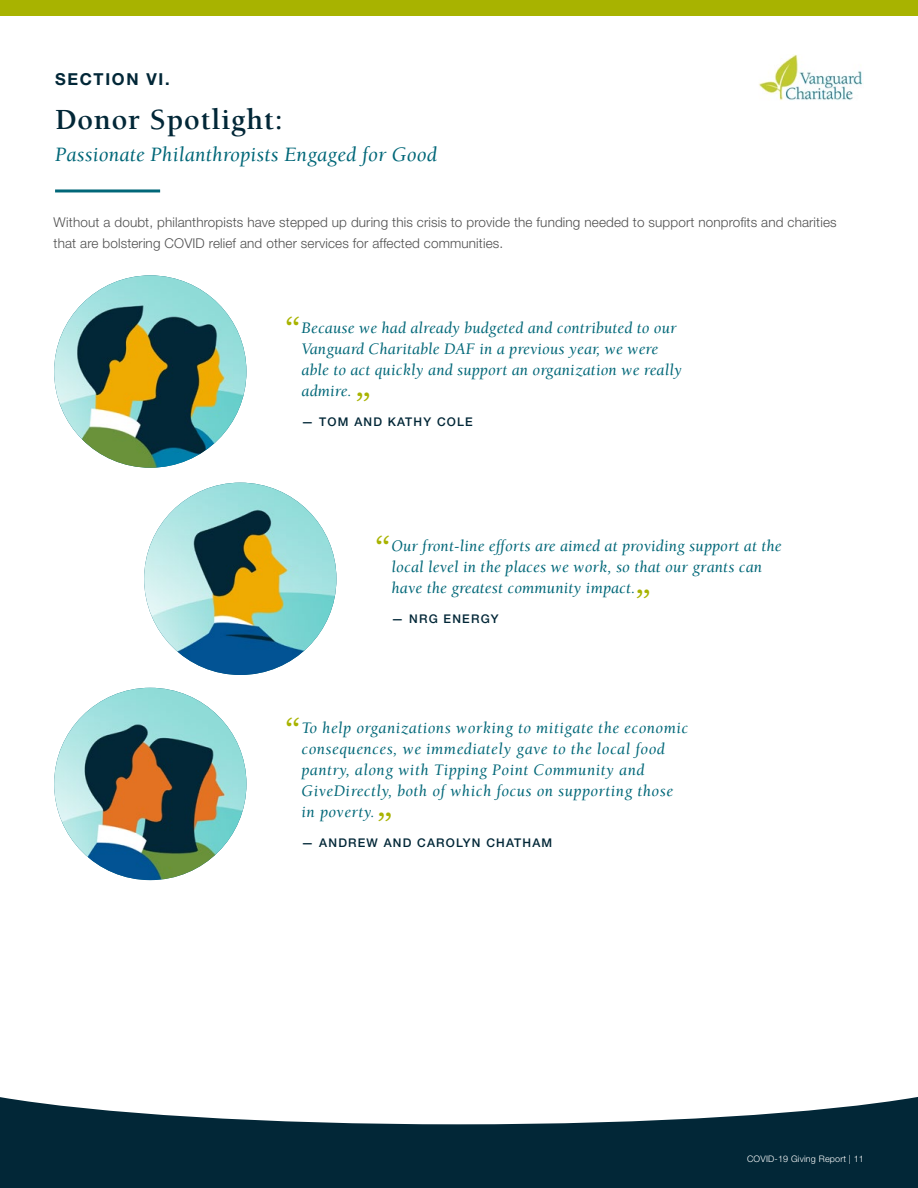
<style>
.page{position:relative;width:918px;height:1188px;background:#fff}
.page>*{position:absolute;margin:0;border:0;box-sizing:border-box;transform-origin:0 0}
.t1{font:italic 700 36px "Berkeley Std";color:#a8b300}
.t2{font:700 30px "Berkeley Std";letter-spacing:.03em;color:#022737}
.t3{font:italic 21px "Berkeley Std";letter-spacing:.01em;color:#016778}
.t4{font:italic 16.5px/21px "Berkeley Std";letter-spacing:.01em;color:#016778}
.t5{font:italic 16.5px/21px "Berkeley Std";letter-spacing:.03em;color:#016778}
.t6{font:700 16.5px "Helvetica Neue LT Std";letter-spacing:.1em;color:#022737}
.t7{font:300 13.5px/21px "Helvetica Neue LT Std";letter-spacing:.01em;color:#505050}
.t8{font:500 12px "Helvetica Neue LT Std";letter-spacing:.1em;color:#022737}
.t9{font:300 9px "Helvetica Neue LT Std";letter-spacing:.02em;color:#fff}
</style>
<div class="page">
<img style="left:759px;top:54px;width:104px;height:47px">
<div style="left:0;top:0;width:918px;height:15px;background:#a8b300"></div>
<svg style="left:0;top:1097px;width:918px;height:91px;fill:#022737"></svg>
<img style="left:54px;top:275px;width:192px;height:193px;border-radius:96px">
<img style="left:144px;top:483px;width:192px;height:192px;border-radius:96px">
<img style="left:54px;top:688px;width:192px;height:192px;border-radius:96px">
<hr style="left:55px;top:189px;width:105px;height:3px;background:#016778">
<p class="t6" style="left:55px;top:69px;width:116px">SECTION VI.</p>
<h2 class="t2" style="left:55px;top:104px;width:229px">Donor Spotlight:</h2>
<p class="t3" style="left:55px;top:143px;width:383px">Passionate Philanthropists Engaged for Good</p>
<p class="t7" style="left:54px;top:211px;width:785px">Without a doubt, philanthropists have stepped up during this crisis to provide the funding needed to support nonprofits and charities that are bolstering COVID relief and other services for affected communities.</p>
<h1 class="t1" style="left:284px;top:310px;width:17px">“</h1>
<p class="t4" style="left:302px;top:317px;width:382px">Because we had already budgeted and contributed to our Vanguard Charitable DAF in a previous year, we were able to act quickly and support an organization we really admire.</p>
<p class="t8" style="left:302px;top:414px;width:173px">— TOM AND KATHY COLE</p>
<h1 class="t1" style="left:354px;top:386px;width:17px">”</h1>
<h1 class="t1" style="left:374px;top:528px;width:17px">“</h1>
<p class="t4" style="left:392px;top:536px;width:391px">Our front-line efforts are aimed at providing support at the local level in the places we work, so that our grants can have the greatest community impact.</p>
<p class="t8" style="left:392px;top:612px;width:109px">— NRG ENERGY</p>
<h1 class="t1" style="left:634px;top:583px;width:17px">”</h1>
<h1 class="t1" style="left:284px;top:711px;width:17px">“</h1>
<p class="t5" style="left:302px;top:718px;width:388px">To help organizations working to mitigate the economic consequences, we immediately gave to the local food pantry, along with Tipping Point Community and GiveDirectly, both of which focus on supporting those in poverty.</p>
<p class="t8" style="left:302px;top:836px;width:252px">— ANDREW AND CAROLYN CHATHAM</p>
<h1 class="t1" style="left:376px;top:806px;width:17px">”</h1>
<p class="t9" style="left:747px;top:1153px;width:118px">COVID-19 Giving Report | 11</p>
</div>
